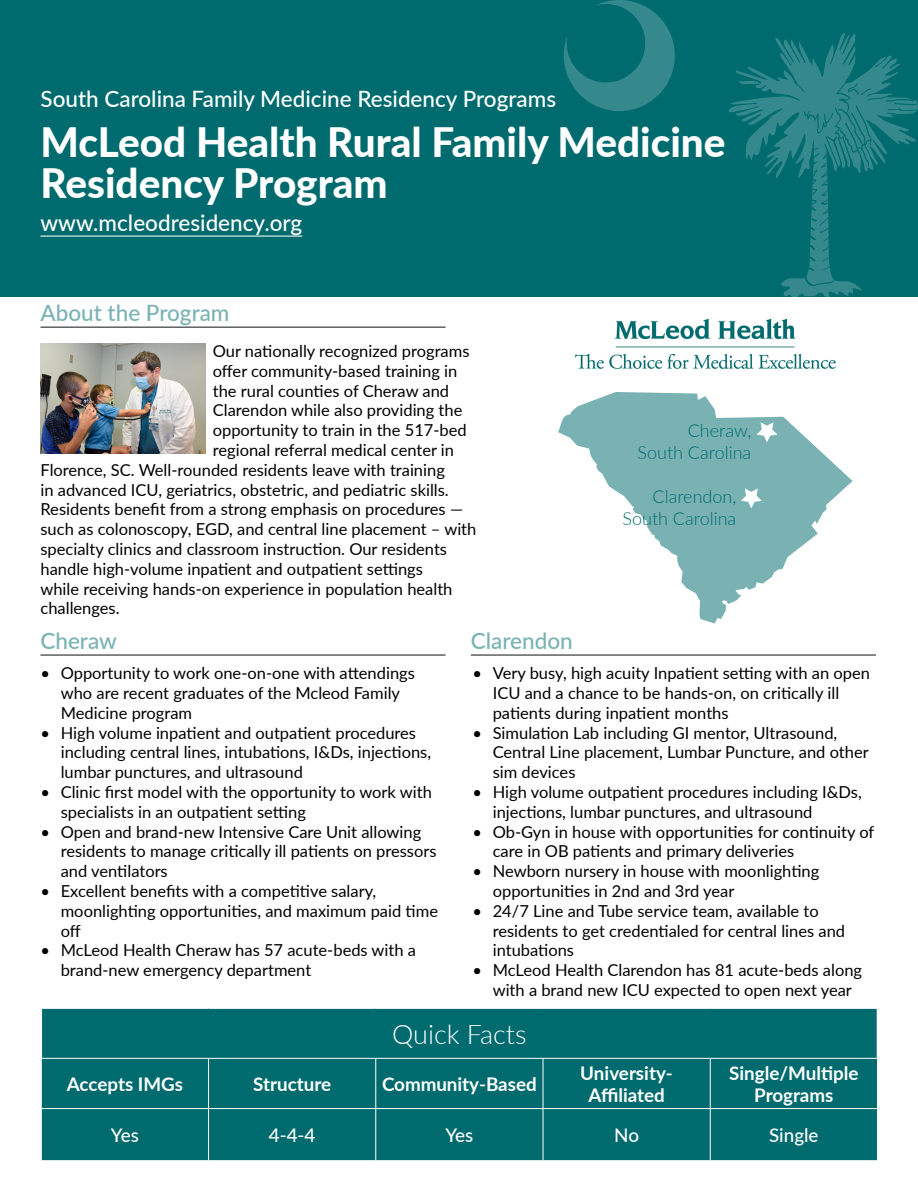
<style>
.page{position:relative;width:918px;height:1188px;background:#fff}
.page>*{position:absolute;margin:0;border:0;box-sizing:border-box;transform-origin:0 0}
.t1{font:800 40.5px "Lato";color:#fff}
.t2{font:300 27px "Lato";color:#fff}
.t3{font:500 22.5px "Lato";color:#fff}
.t4{font:500 22.5px "Lato";color:#7ab2b3}
.t5{font:700 18.75px/22.5px "Lato";color:#fff;text-align:center}
.t6{font:500 18.75px "Lato";color:#fff}
.t7{font:300 18px "Lato";color:#006b6e}
.t8{font:16.5px/19.8px "Lato";color:#000}
</style>
<div class="page">
<div style="left:0;top:0;width:918px;height:297px;background:#006b6e"></div>
<svg style="left:564px;top:0;width:354px;height:297px"></svg>
<hr style="left:40px;top:326px;width:406px;height:2px;background:#5f6062">
<hr style="left:40px;top:654px;width:406px;height:2px;background:#5f6062">
<div style="left:42px;top:1009px;width:835px;height:151px;background:#006b6e"></div>
<hr style="left:41px;top:1058px;width:168px;height:1px;background:#fff">
<hr style="left:209px;top:1058px;width:167px;height:1px;background:#fff">
<hr style="left:208px;top:1059px;width:1px;height:49px;background:#fff">
<hr style="left:376px;top:1058px;width:167px;height:1px;background:#fff">
<hr style="left:375px;top:1059px;width:1px;height:49px;background:#fff">
<hr style="left:543px;top:1058px;width:167px;height:1px;background:#fff">
<hr style="left:543px;top:1059px;width:1px;height:49px;background:#fff">
<hr style="left:710px;top:1058px;width:168px;height:1px;background:#fff">
<hr style="left:710px;top:1059px;width:1px;height:49px;background:#fff">
<hr style="left:41px;top:1108px;width:168px;height:1px;background:#fff">
<hr style="left:209px;top:1108px;width:167px;height:1px;background:#fff">
<hr style="left:376px;top:1108px;width:167px;height:1px;background:#fff">
<hr style="left:543px;top:1108px;width:167px;height:1px;background:#fff">
<hr style="left:710px;top:1108px;width:168px;height:1px;background:#fff">
<hr style="left:208px;top:1109px;width:1px;height:51px;background:#fff">
<hr style="left:375px;top:1109px;width:1px;height:51px;background:#fff">
<hr style="left:543px;top:1109px;width:1px;height:51px;background:#fff">
<hr style="left:710px;top:1109px;width:1px;height:51px;background:#fff">
<img style="left:574px;top:318px;width:262px;height:51px">
<hr style="left:40px;top:236px;width:262px;height:1px;background:#fff">
<svg style="left:558px;top:392px;width:295px;height:231px;fill:#7ab2b3"></svg>
<img style="left:40px;top:344px;width:166px;height:110px">
<hr style="left:471px;top:654px;width:405px;height:2px;background:#5f6062">
<svg style="left:757px;top:422px;width:21px;height:20px"></svg>
<svg style="left:741px;top:488px;width:21px;height:20px"></svg>
<p class="t3" style="left:40px;top:82px;width:517px">South Carolina Family Medicine Residency Programs</p>
<p class="t1" style="left:40px;top:112px;width:687px">McLeod Health Rural Family Medicine</p>
<p class="t1" style="left:40px;top:153px;width:349px">Residency Program</p>
<p class="t3" style="left:40px;top:206px;width:263px">www.mcleodresidency.org</p>
<p class="t4" style="left:40px;top:296px;width:191px">About the Program</p>
<p class="t8" style="left:213px;top:340px;width:258px">Our nationally recognized programs</p>
<p class="t8" style="left:213px;top:360px;width:246px">offer community-based training in</p>
<p class="t8" style="left:213px;top:380px;width:238px">the rural counties of Cheraw and</p>
<p class="t8" style="left:213px;top:400px;width:251px">Clarendon while also providing the</p>
<p class="t8" style="left:213px;top:420px;width:256px">opportunity to train in the 517-bed</p>
<p class="t8" style="left:213px;top:439px;width:243px">regional referral medical center in</p>
<p class="t8" style="left:40px;top:459px;width:406px">Florence, SC. Well-rounded residents leave with training</p>
<p class="t8" style="left:40px;top:479px;width:410px">in advanced ICU, geriatrics, obstetric, and pediatric skills.</p>
<p class="t8" style="left:40px;top:499px;width:424px">Residents benefit from a strong emphasis on procedures —</p>
<p class="t8" style="left:40px;top:519px;width:437px">such as colonoscopy, EGD, and central line placement – with</p>
<p class="t8" style="left:40px;top:538px;width:408px">specialty clinics and classroom instruction. Our residents</p>
<p class="t8" style="left:40px;top:558px;width:384px">handle high-volume inpatient and outpatient settings</p>
<p class="t8" style="left:40px;top:578px;width:413px">while receiving hands-on experience in population health</p>
<p class="t8" style="left:40px;top:598px;width:81px">challenges.</p>
<p class="t4" style="left:40px;top:624px;width:78px">Cheraw</p>
<p class="t8" style="left:61px;top:663px;width:356px;text-indent:-20px">• Opportunity to work one-on-one with attendings who are recent graduates of the Mcleod Family<br>Medicine program</p>
<p class="t8" style="left:61px;top:722px;width:372px;text-indent:-20px">• High volume inpatient and outpatient procedures including central lines, intubations, I&amp;Ds, injections, lumbar punctures, and ultrasound</p>
<p class="t8" style="left:61px;top:781px;width:373px;text-indent:-20px">• Clinic first model with the opportunity to work with specialists in an outpatient setting</p>
<p class="t8" style="left:61px;top:821px;width:377px;text-indent:-20px">• Open and brand-new Intensive Care Unit allowing residents to manage critically ill patients on pressors and ventilators</p>
<p class="t8" style="left:61px;top:880px;width:379px;text-indent:-20px">• Excellent benefits with a competitive salary, moonlighting opportunities, and maximum paid time off</p>
<p class="t8" style="left:61px;top:940px;width:357px;text-indent:-20px">• McLeod Health Cheraw has 57 acute-beds with a brand-new emergency department</p>
<p class="t7" style="left:688px;top:418px;width:65px">Cheraw,</p>
<p class="t7" style="left:638px;top:440px;width:115px">South Carolina</p>
<p class="t7" style="left:653px;top:484px;width:85px">Clarendon,</p>
<p class="t7" style="left:623px;top:506px;width:115px">South Carolina</p>
<p class="t4" style="left:471px;top:624px;width:103px">Clarendon</p>
<p class="t8" style="left:493px;top:663px;width:379px;text-indent:-20px">• Very busy, high acuity Inpatient setting with an open<br>ICU and a chance to be hands-on, on critically ill patients during inpatient months</p>
<p class="t8" style="left:493px;top:722px;width:377px;text-indent:-20px">• Simulation Lab including GI mentor, Ultrasound,<br>Central Line placement, Lumbar Puncture, and other sim devices</p>
<p class="t8" style="left:493px;top:781px;width:371px;text-indent:-20px">• High volume outpatient procedures including I&amp;Ds, injections, lumbar punctures, and ultrasound</p>
<p class="t8" style="left:493px;top:821px;width:383px;text-indent:-20px">• Ob-Gyn in house with opportunities for continuity of care in OB patients and primary deliveries</p>
<p class="t8" style="left:493px;top:861px;width:328px;text-indent:-20px">• Newborn nursery in house with moonlighting opportunities in 2nd and 3rd year</p>
<p class="t8" style="left:493px;top:900px;width:354px;text-indent:-20px">• 24/7 Line and Tube service team, available to residents to get credentialed for central lines and intubations</p>
<p class="t8" style="left:493px;top:960px;width:371px;text-indent:-20px">• McLeod Health Clarendon has 81 acute-beds along with a brand new ICU expected to open next year</p>
<p class="t2" style="left:392px;top:1016px;width:136px">Quick Facts</p>
<p class="t5" style="left:67px;top:1072px;width:118px">Accepts IMGs</p>
<p class="t5" style="left:253px;top:1072px;width:79px">Structure</p>
<p class="t5" style="left:382px;top:1072px;width:156px">Community-Based</p>
<p class="t5" style="left:580px;top:1061px;width:94px">University-<br>Affiliated</p>
<p class="t5" style="left:729px;top:1061px;width:131px">Single/Multiple<br>Programs</p>
<p class="t6" style="left:111px;top:1122px;width:29px">Yes</p>
<p class="t6" style="left:269px;top:1122px;width:48px">4-4-4</p>
<p class="t6" style="left:445px;top:1122px;width:29px">Yes</p>
<p class="t6" style="left:614px;top:1122px;width:26px">No</p>
<p class="t6" style="left:769px;top:1122px;width:51px">Single</p>
</div>
